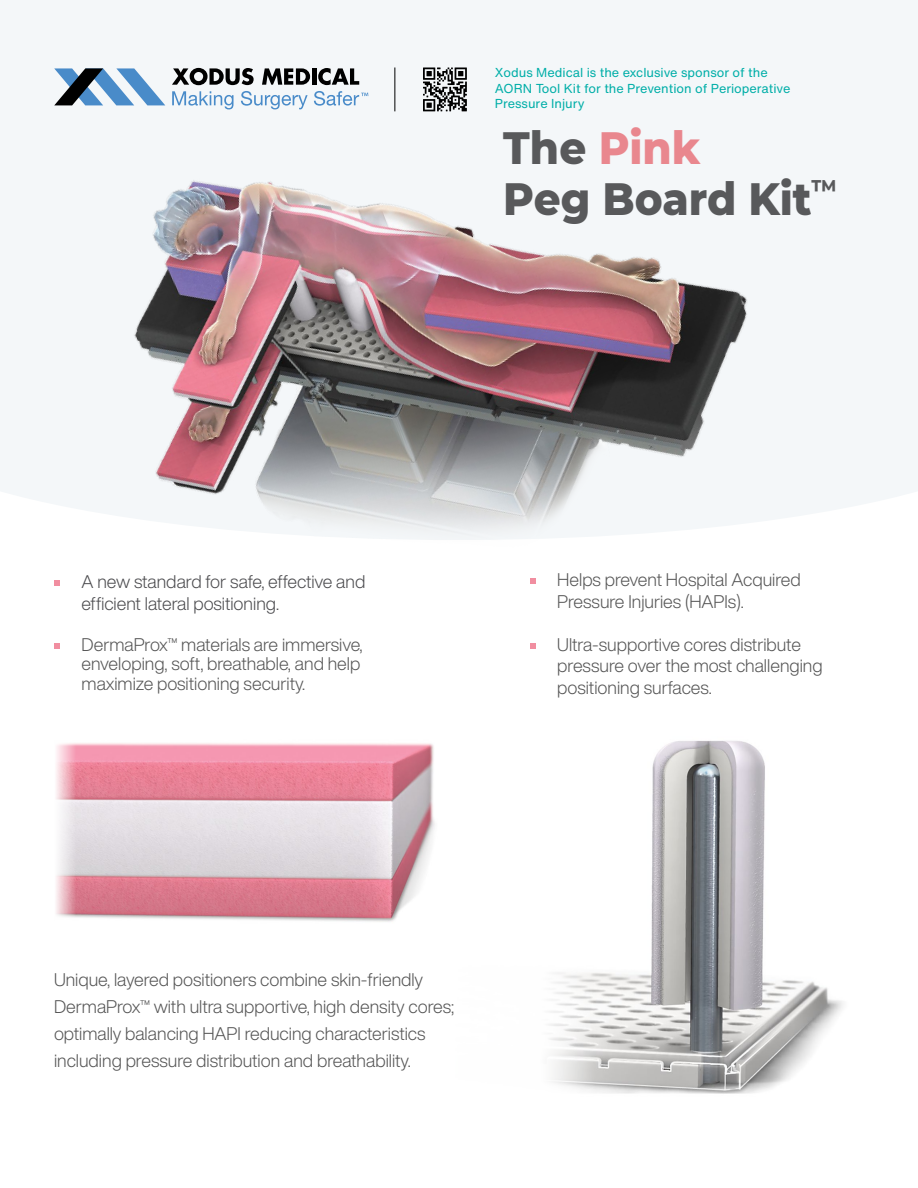
<style>
.page{position:relative;width:918px;height:1188px;background:#fff}
.page>*{position:absolute;margin:0;border:0;box-sizing:border-box;transform-origin:0 0}
.t1{font:800 46.2px/51px "Montserrat";color:#58595b;scale:.91 1}
.t2{font:300 18px/21.6px "Helvetica Now Display";color:#545454}
.t3{font:300 18px/21.6px "Helvetica Now Display";color:#4a4a4d}
.t4{font:12.75px/15.3px "Helvetica Now Text";color:#00aea8}
.s1{color:#e9878e}
</style>
<div class="page">
<div style="left:0;top:0;width:918px;height:516px;background:#f4f7f9"></div>
<img style="left:56px;top:743px;width:379px;height:179px">
<svg style="left:530px;top:643px;width:6px;height:6px"></svg>
<img style="left:549px;top:740px;width:294px;height:354px">
<img style="left:82px;top:171px;width:714px;height:413px">
<svg style="left:54px;top:643px;width:5px;height:6px"></svg>
<svg style="left:54px;top:580px;width:5px;height:6px"></svg>
<svg style="left:172px;top:91px;width:62px;height:18px"></svg>
<svg style="left:241px;top:91px;width:67px;height:18px"></svg>
<svg style="left:314px;top:91px;width:54px;height:15px"></svg>
<svg style="left:172px;top:68px;width:82px;height:17px"></svg>
<svg style="left:262px;top:68px;width:48px;height:17px"></svg>
<hr style="left:312px;top:68px;width:4px;height:17px;background:#000">
<svg style="left:318px;top:68px;width:41px;height:17px"></svg>
<svg style="left:54px;top:68px;width:111px;height:37px"></svg>
<hr style="left:395px;top:68px;width:1px;height:43px;background:#000">
<svg style="left:423px;top:67px;width:44px;height:44px"></svg>
<p class="t4" style="left:495px;top:65px;width:297px">Xodus Medical is the exclusive sponsor of the<br>AORN Tool Kit for the Prevention of Perioperative<br>Pressure Injury</p>
<h1 class="t1" style="left:503px;top:119px;width:369px">The <span class="s1">Pink<br></span>Peg Board Kit<sup>™</sup></h1>
<p class="t3" style="left:82px;top:571px;width:285px;text-indent:-27px">• A new standard for safe, effective and efficient lateral positioning.</p>
<p class="t2" style="left:82px;top:635px;width:283px;line-height:19.5px;text-indent:-27px">• DermaProx™ materials are immersive, enveloping, soft, breathable, and help maximize positioning security.</p>
<p class="t2" style="left:557px;top:569px;width:245px;text-indent:-27px">• Helps prevent Hospital Acquired<br>Pressure Injuries (HAPIs).</p>
<p class="t2" style="left:557px;top:633px;width:267px;text-indent:-27px">• Ultra-supportive cores distribute pressure over the most challenging positioning surfaces.</p>
<p class="t2" style="left:54px;top:966px;width:402px;line-height:27px">Unique, layered positioners combine skin-friendly DermaProx™ with ultra supportive, high density cores; optimally balancing HAPI reducing characteristics including pressure distribution and breathability.</p>
</div>
